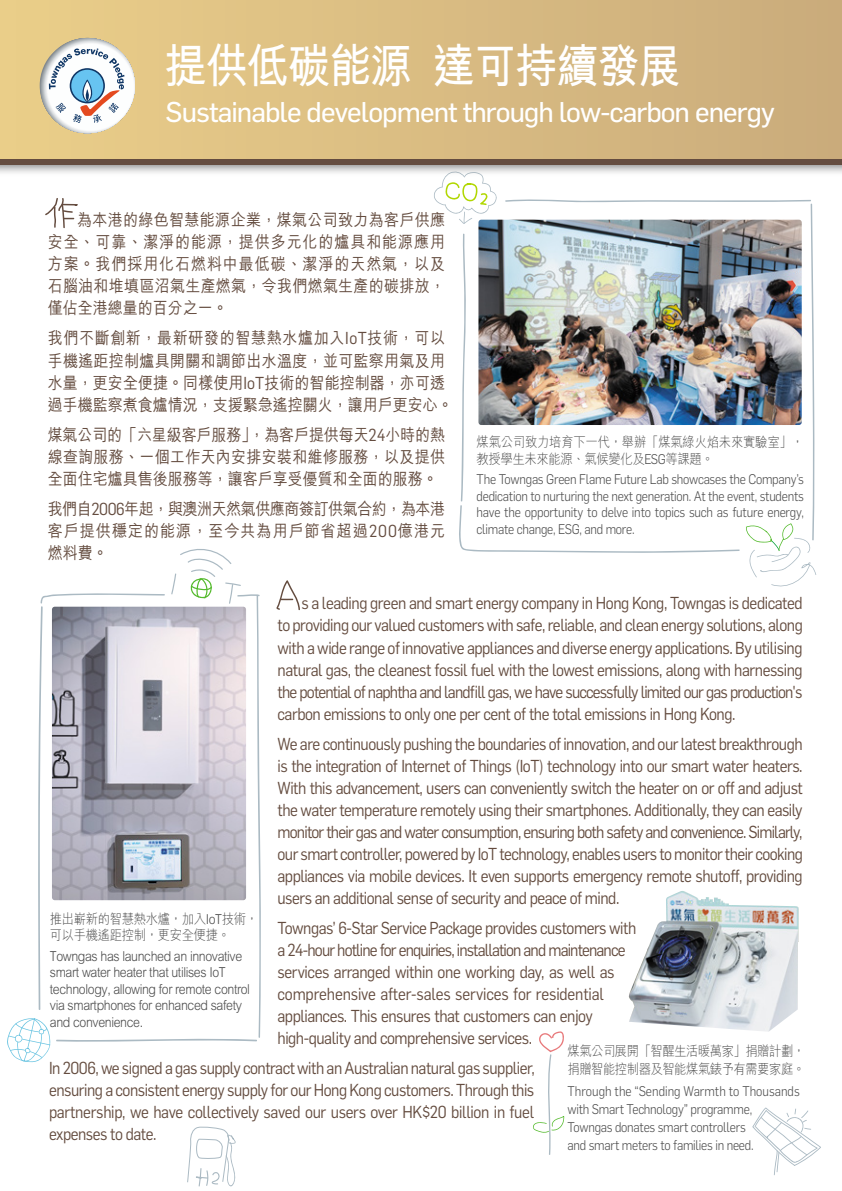
<style>
.page{position:relative;width:842px;height:1191px;background:#fff}
.page>*{position:absolute;margin:0;border:0;box-sizing:border-box;transform-origin:0 0}
.t1{font:700 47px "M Hei HK";letter-spacing:-.025em;color:#fff;scale:.9 1}
.t2{font:28px "Flama Basic";letter-spacing:-.035em;color:#fff}
.t3{font:17px/22px "Flama";letter-spacing:-.03em;color:#644c3f;text-align:justify;scale:.9 1}
.t4{font:500 16.6px/22px "M Hei HK";letter-spacing:.02em;color:#644c3f;text-align:justify;scale:.9 1}
.t5{font:300 13.8px/16.4px "Flama";letter-spacing:-.02em;color:#4b4b4b;text-align:justify;scale:.9 1}
.t6{font:300 13.8px/16.4px "M Hei HK";letter-spacing:-.03em;color:#4b4b4b;scale:.9 1}
.s1{font-family:"Flama";font-weight:400;font-size:17px}
.s2{font-family:"Flama"}
</style>
<div class="page">
<svg style="left:187px;top:1126px;width:49px;height:60px"></svg>
<svg style="left:752px;top:1107px;width:69px;height:68px"></svg>
<img style="left:0;top:164px;width:842px;height:9px">
<div style="left:0;top:7px;width:842px;height:157px;background:#644c3f"></div>
<div style="left:0;top:0;width:842px;height:159px;background:linear-gradient(to right,#eace89,#caab7c)"></div>
<svg style="left:40px;top:38px;width:95px;height:95px;background:#d3d4cc"></svg>
<svg style="left:433px;top:170px;width:383px;height:417px"></svg>
<img style="left:629px;top:891px;width:170px;height:140px">
<img style="left:478px;top:219px;width:324px;height:206px">
<svg style="left:45px;top:198px;width:33px;height:30px"></svg>
<svg style="left:276px;top:580px;width:24px;height:30px"></svg>
<svg style="left:533px;top:1031px;width:31px;height:123px"></svg>
<svg style="left:7px;top:549px;width:254px;height:513px"></svg>
<h1 class="t1" style="left:164px;top:31px;width:576px">提供低碳能源 達可持續發展</h1>
<h2 class="t2" style="left:166px;top:93px;width:611px">Sustainable development through low-carbon energy</h2>
<p class="t4" style="left:48px;top:208px;width:443px;text-indent:29px">為本港的綠色智慧能源企業，煤氣公司致力為客戶供應安全、可靠、潔淨的能源，提供多元化的爐具和能源應用方案。我們採用化石燃料中最低碳、潔淨的天然氣，以及石腦油和堆填區沼氣生產燃氣，令我們燃氣生產的碳排放，僅佔全港總量的百分之一。</p>
<p class="t4" style="left:48px;top:326px;width:452px;text-align:left">我們不斷創新，最新研發的智慧熱水爐加入<span class="s1">IoT</span>技術，可以手機遙距控制爐具開關和調節出水溫度，並可監察用氣及用水量，更安全便捷。同樣使用<span class="s1">IoT</span>技術的智能控制器，亦可透過手機監察煮食爐情況，支援緊急遙控關火，讓用戶更安心。</p>
<p class="t4" style="left:48px;top:422px;width:443px">煤氣公司的「六星級客戶服務」，為客戶提供每天<span class="s1">24</span>小時的熱線查詢服務、一個工作天內安排安裝和維修服務，以及提供全面住宅爐具售後服務等，讓客戶享受優質和全面的服務。</p>
<p class="t4" style="left:48px;top:496px;width:443px">我們自<span class="s1">2006</span>年起，與澳洲天然氣供應商簽訂供氣合約，為本港客戶提供穩定的能源，至今共為用戶節省超過<span class="s1">200</span>億港元燃料費。</p>
<p class="t3" style="left:278px;top:591px;width:585px;text-indent:24px">s a leading green and smart energy company in Hong Kong, Towngas is dedicated to providing our valued customers with safe, reliable, and clean energy solutions, along with a wide range of innovative appliances and diverse energy applications. By utilising natural gas, the cleanest fossil fuel with the lowest emissions, along with harnessing the potential of naphtha and landfill gas, we have successfully limited our gas production's carbon emissions to only one per cent of the total emissions in Hong Kong.</p>
<p class="t3" style="left:278px;top:731px;width:585px">We are continuously pushing the boundaries of innovation, and our latest breakthrough is the integration of Internet of Things (IoT) technology into our smart water heaters.<br>With this advancement, users can conveniently switch the heater on or off and adjust the water temperature remotely using their smartphones. Additionally, they can easily monitor their gas and water consumption, ensuring both safety and convenience. Similarly, our smart controller, powered by IoT technology, enables users to monitor their cooking appliances via mobile devices. It even supports emergency remote shutoff, providing users an additional sense of security and peace of mind.</p>
<p class="t3" style="left:278px;top:915px;width:400px;text-align:left">Towngas’ 6-Star Service Package provides customers with a 24-hour hotline for enquiries, installation and maintenance services arranged within one working day, as well as comprehensive after-sales services for residential appliances. This ensures that customers can enjoy high-quality and comprehensive services.</p>
<p class="t3" style="left:49px;top:1055px;width:541px">In 2006, we signed a gas supply contract with an Australian natural gas supplier, ensuring a consistent energy supply for our Hong Kong customers. Through this partnership, we have collectively saved our users over HK$20 billion in fuel expenses to date.</p>
<p class="t6" style="left:477px;top:433px;width:365px">煤氣公司致力培育下一代，舉辦「煤氣綠火焰未來實驗室」，教授學生未來能源、氣候變化及<span class="s2">ESG</span>等課題。</p>
<p class="t5" style="left:477px;top:470px;width:365px">The Towngas Green Flame Future Lab showcases the Company’s dedication to nurturing the next generation. At the event, students have the opportunity to delve into topics such as future energy, climate change, ESG, and more.</p>
<p class="t6" style="left:50px;top:909px;width:233px">推出嶄新的智慧熱水爐，加入IoT技術，可以手機遙距控制，更安全便捷。</p>
<p class="t6" style="left:50px;top:946px;width:224px">Towngas has launched an innovative smart water heater that utilises IoT technology, allowing for remote control via smartphones for enhanced safety and convenience.</p>
<p class="t6" style="left:567px;top:1041px;width:266px;line-height:18px">煤氣公司展開「智醒生活暖萬家」捐贈計劃，捐贈智能控制器及智能煤氣錶予有需要家庭。</p>
<p class="t5" style="left:567px;top:1081px;width:260px;line-height:18px;text-align:left">Through the “Sending Warmth to Thousands with Smart Technology” programme, Towngas donates smart controllers<br>and smart meters to families in need.</p>
</div>
